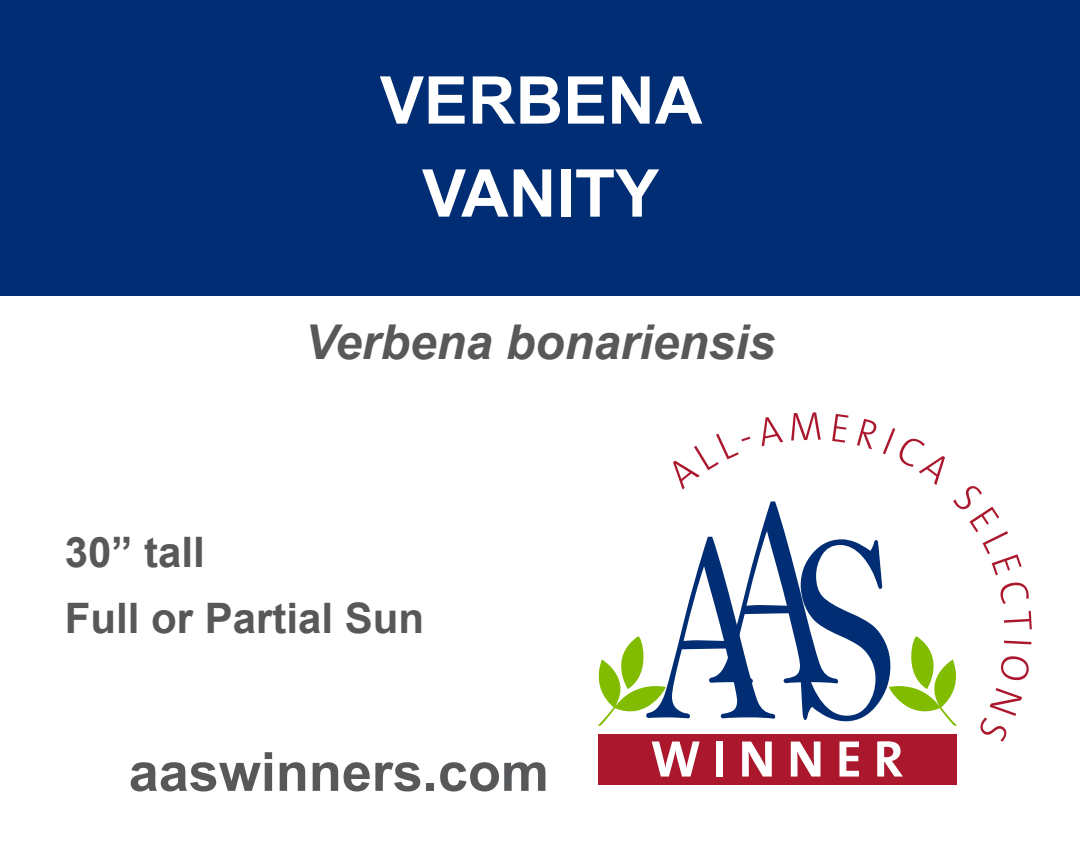
<style>
.page{position:relative;width:1080px;height:864px;background:#fff}
.page>*{position:absolute;margin:0;border:0;box-sizing:border-box;transform-origin:0 0}
.t1{font:700 66px/93px "Arial";color:#fff;text-align:center}
.t2{font:700 54px "Arial";color:#57585a}
.t3{font:italic 700 48px "Arial";color:#57585a}
.t4{font:700 42px/66px "Arial";color:#57585a}
</style>
<div class="page">
<div style="left:0;top:0;width:1080px;height:295px;background:#012d74"></div>
<div style="left:598px;top:734px;width:359px;height:50px;background:#ab182d"></div>
<svg style="left:598px;top:412px;width:434px;height:365px"></svg>
<h1 class="t1" style="left:380px;top:58px;width:324px">VERBENA<br>VANITY</h1>
<p class="t3" style="left:305px;top:324px;width:472px">Verbena bonariensis</p>
<p class="t4" style="left:65px;top:522px;width:361px">30” tall<br>Full or Partial Sun</p>
<p class="t2" style="left:129px;top:751px;width:422px">aaswinners.com</p>
</div>
